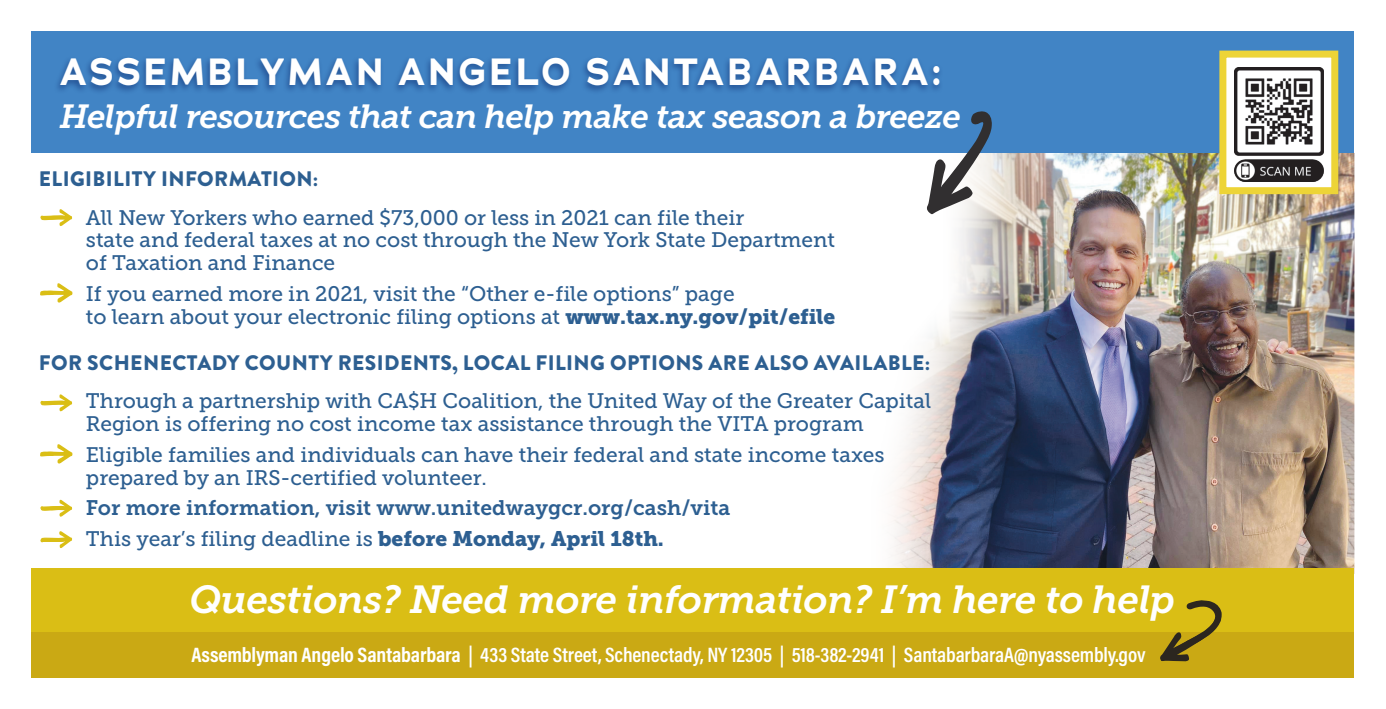
<style>
.page{position:relative;width:1386px;height:709px;background:#fff}
.page>*{position:absolute;margin:0;border:0;box-sizing:border-box;transform-origin:0 0}
.t1{font:italic 38.85px "Museo Slab 700";letter-spacing:-.015em;color:#fff}
.t2{font:700 37.8px "Adrianna";letter-spacing:.085em;color:#fff}
.t3{font:italic 33.25px "Museo Slab 700";letter-spacing:-.02em;color:#fff}
.t4{font:21px/22.8px "Museo Slab 500";color:#2d5f91}
.t5{font:600 21px "Acumin Pro Cond";letter-spacing:-.01em;color:#fff}
.t6{font:900 21px "Brandon Grotesque";letter-spacing:.02em;color:#2d5f91}
.t7{font:21px "Museo Slab 700";color:#2d5f91}
.s1{font-family:"Museo Slab 900"}
.s2{font-weight:700}
</style>
<div class="page">
<img style="left:891px;top:153px;width:463px;height:415px">
<div style="left:32px;top:631px;width:1322px;height:46px;background:#caa914"></div>
<div style="left:32px;top:32px;width:1322px;height:121px;background:#4184c5"></div>
<div style="left:32px;top:568px;width:1322px;height:63px;background:#dabe15"></div>
<div style="left:53px;top:55px;width:891px;height:40px;background:#072064;opacity:.49"></div>
<svg style="left:927px;top:111px;width:65px;height:103px"></svg>
<svg style="left:40px;top:283px;width:33px;height:20px"></svg>
<svg style="left:40px;top:444px;width:33px;height:20px"></svg>
<svg style="left:40px;top:209px;width:32px;height:17px"></svg>
<svg style="left:40px;top:394px;width:32px;height:17px"></svg>
<svg style="left:40px;top:499px;width:32px;height:18px"></svg>
<svg style="left:40px;top:531px;width:32px;height:17px"></svg>
<svg style="left:1160px;top:600px;width:63px;height:62px"></svg>
<svg style="left:1216px;top:50px;width:126px;height:148px;background:#b5b197"></svg>
<p class="t2" style="left:60px;top:47px;width:884px">ASSEMBLYMAN ANGELO SANTABARBARA:</p>
<p class="t3" style="left:60px;top:97px;width:903px">Helpful resources that can help make tax season a breeze</p>
<p class="t6" style="left:39px;top:164px;width:281px">ELIGIBILITY INFORMATION:</p>
<p class="t4" style="left:86px;top:206px;width:751px">All New Yorkers who earned $73,000 or less in 2021 can file their<br>state and federal taxes at no cost through the New York State Department of Taxation and Finance</p>
<p class="t4" style="left:86px;top:282px;width:751px">If you earned more in 2021, visit the “Other e-file options” page<br>to learn about your electronic filing options at <span class="s1">www.tax.ny.gov/pit/efile</span></p>
<p class="t6" style="left:39px;top:348px;width:893px">FOR SCHENECTADY COUNTY RESIDENTS, LOCAL FILING OPTIONS ARE ALSO AVAILABLE:</p>
<p class="t4" style="left:86px;top:390px;width:847px">Through a partnership with CA$H Coalition, the United Way of the Greater Capital<br>Region is offering no cost income tax assistance through the VITA program</p>
<p class="t4" style="left:86px;top:443px;width:800px">Eligible families and individuals can have their federal and state income taxes prepared by an IRS-certified volunteer.</p>
<p class="t7" style="left:86px;top:496px;width:646px">For more information, visit www.unitedwaygcr.org/cash/vita</p>
<p class="t4" style="left:86px;top:527px;width:579px">This year’s filing deadline is <span class="s1">before Monday, April 18th.</span></p>
<p class="t1" style="left:189px;top:578px;width:987px">Questions? Need more information? I’m here to help</p>
<p class="t5" style="left:191px;top:640px;width:956px"><span class="s2">Assemblyman Angelo Santabarbara</span> | 433 State Street, Schenectady, NY 12305 | 518-382-2941 | SantabarbaraA@nyassembly.gov</p>
</div>
